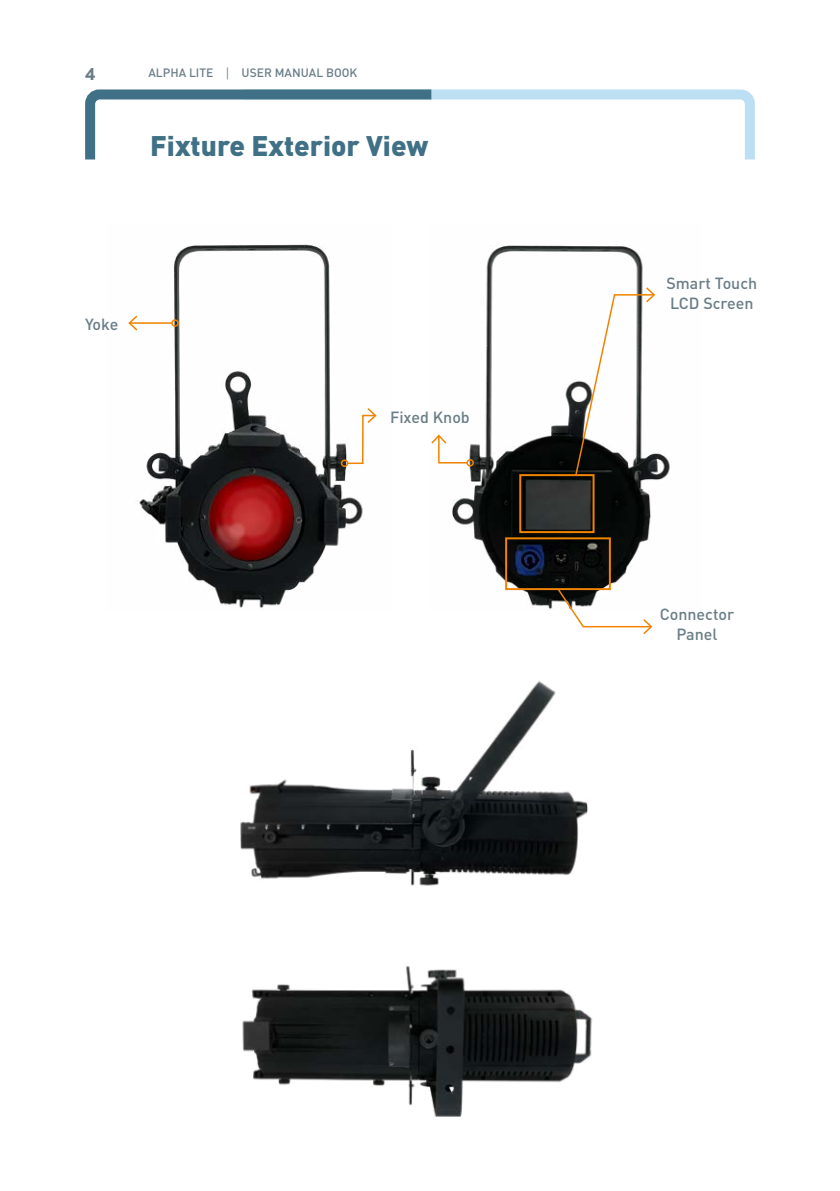
<style>
.page{position:relative;width:840px;height:1191px;background:#fff}
.page>*{position:absolute;margin:0;border:0;box-sizing:border-box;transform-origin:0 0}
.t1{font:900 28px "DIN Pro";color:#3f7085}
.t2{font:500 16px/20px "DIN Pro";color:#6a7d87}
.t3{font:16px "Adlinnaka Bold Demo";color:#6a7d87}
.t4{font:500 12px "DIN Pro";color:#6a7d87}
.s1{font-family:"NEXON Lv 2 Gothic OTF Medium";font-weight:400}
</style>
<div class="page">
<img style="left:452px;top:245px;width:218px;height:364px">
<img style="left:240px;top:680px;width:348px;height:206px">
<img style="left:242px;top:966px;width:351px;height:151px">
<img style="left:137px;top:244px;width:226px;height:364px">
<div style="left:519px;top:474px;width:75px;height:59px;border:2px solid #f08300"></div>
<div style="left:505px;top:537px;width:105px;height:53px;border:2px solid #f08300"></div>
<svg style="left:573px;top:286px;width:83px;height:191px"></svg>
<div style="left:340px;top:459px;width:8px;height:8px;border:2px solid #f08300;border-radius:50%"></div>
<svg style="left:346px;top:406px;width:31px;height:59px"></svg>
<hr style="left:129px;top:322px;width:43px;height:2px;background:#f08300">
<div style="left:171px;top:319px;width:8px;height:8px;border:2px solid #f08300;border-radius:50%"></div>
<svg style="left:128px;top:314px;width:11px;height:18px"></svg>
<svg style="left:555px;top:587px;width:98px;height:47px"></svg>
<div style="left:466px;top:459px;width:7px;height:7px;border:2px solid #f08300;border-radius:50%"></div>
<svg style="left:431px;top:433px;width:37px;height:31px"></svg>
<svg style="left:441px;top:89px;width:314px;height:71px"></svg>
<svg style="left:85px;top:89px;width:356px;height:71px"></svg>
<p class="t3" style="left:85px;top:67px;width:12px">4</p>
<p class="t4" style="left:148px;top:65px;width:210px">ALPHA LITE <span class="s1">┃</span> USER MANUAL BOOK</p>
<h1 class="t1" style="left:150px;top:127px;width:279px">Fixture Exterior View</h1>
<p class="t2" style="left:85px;top:313px;width:35px">Yoke</p>
<p class="t2" style="left:390px;top:406px;width:81px">Fixed Knob</p>
<p class="t2" style="left:666px;top:272px;width:92px">Smart Touch<br>LCD Screen</p>
<p class="t2" style="left:659px;top:604px;width:76px;text-align:center">Connector<br>Panel</p>
</div>
